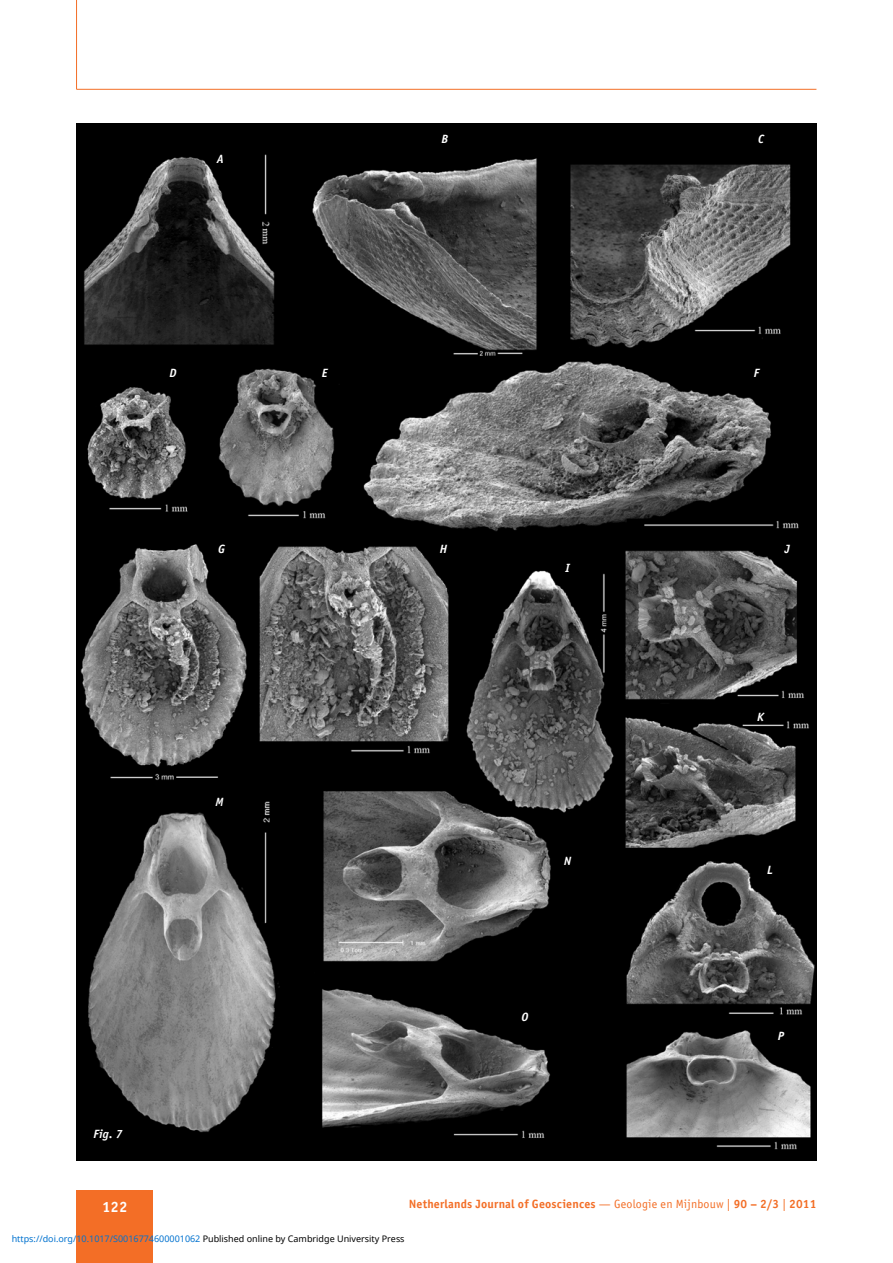
<style>
.page{position:relative;width:893px;height:1263px;background:#fff}
.page>*{position:absolute;margin:0;border:0;box-sizing:border-box;transform-origin:0 0}
.t1{font:15px "Officina Sans Bold ITC";color:#fff}
.t2{font:12px "Officina Sans Bold ITC";letter-spacing:.015em;color:#f36e26}
.t3{font:italic 12px "Officina Sans Bold ITC";color:#fff}
.t4{font:9px "Noto Sans";color:#0172cf}
.s1{font-family:"Officina Sans Book ITC"}
.s2{color:#000}
</style>
<div class="page">
<div style="left:77px;top:1191px;width:76px;height:72px;background:#f36e26"></div>
<hr style="left:77px;top:89px;width:739px;height:1px;background:#f36e26">
<hr style="left:76px;top:0;width:1px;height:89px;background:#f36e26">
<img style="left:77px;top:124px;width:739px;height:1037px">
<h2 class="t3" style="left:217px;top:154px;width:8px">A</h2>
<h2 class="t3" style="left:441px;top:134px;width:8px">B</h2>
<h2 class="t3" style="left:758px;top:134px;width:7px">C</h2>
<h2 class="t3" style="left:170px;top:368px;width:9px">D</h2>
<h2 class="t3" style="left:322px;top:368px;width:8px">E</h2>
<h2 class="t3" style="left:754px;top:368px;width:7px">F</h2>
<h2 class="t3" style="left:94px;top:1130px;width:31px">Fig. 7</h2>
<h2 class="t3" style="left:218px;top:544px;width:8px">G</h2>
<h2 class="t3" style="left:440px;top:544px;width:9px">H</h2>
<h2 class="t3" style="left:566px;top:563px;width:6px">I</h2>
<h2 class="t3" style="left:216px;top:797px;width:10px">M</h2>
<h2 class="t3" style="left:564px;top:856px;width:9px">N</h2>
<h2 class="t3" style="left:521px;top:1012px;width:8px">O</h2>
<h2 class="t3" style="left:784px;top:544px;width:7px">J</h2>
<h2 class="t3" style="left:757px;top:712px;width:8px">K</h2>
<h2 class="t3" style="left:767px;top:865px;width:7px">L</h2>
<h2 class="t3" style="left:778px;top:1031px;width:8px">P</h2>
<h1 class="t1" style="left:102px;top:1201px;width:27px">122</h1>
<h2 class="t2" style="left:409px;top:1199px;width:409px">Netherlands Journal of Geosciences <span class="s1">— Geologie en Mijnbouw |</span> 90 – 2/3 <span class="s1">|</span> 2011</h2>
<p class="t4" style="left:12px;top:1232px;width:394px">https://doi.org/10.1017/S0016774600001062 <span class="s2">Published online by Cambridge University Press</span></p>
</div>
